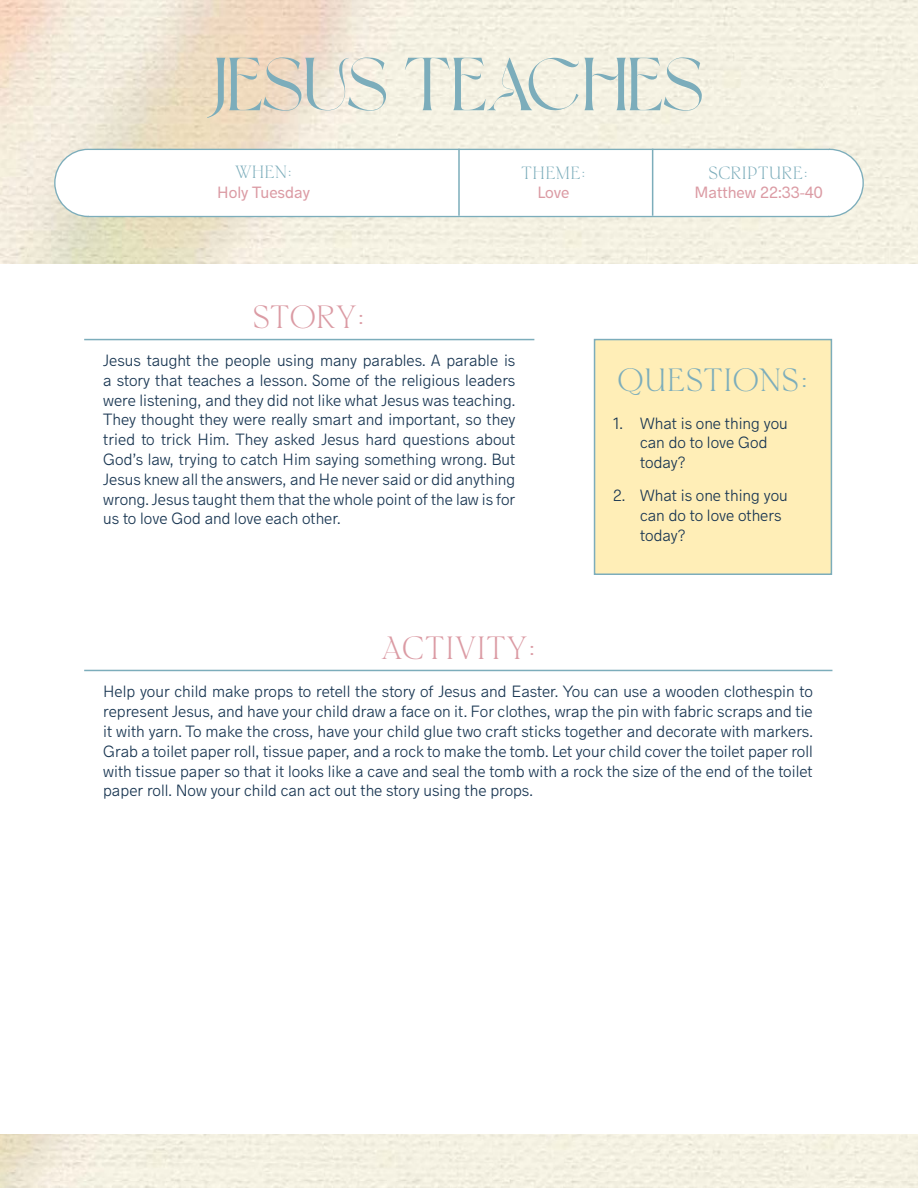
<style>
.page{position:relative;width:918px;height:1188px;background:#fff}
.page>*{position:absolute;margin:0;border:0;box-sizing:border-box;transform-origin:0 0}
.t1{font:75px "Carl Brown";letter-spacing:-.015em;color:#7cadbb}
.t2{font:30px "HV Florentino";letter-spacing:.005em;color:#db9ba4}
.t3{font:30px "HV Florentino";letter-spacing:.035em;color:#7cadbb}
.t4{font:300 16.5px/19.8px "Hanken Sans";color:#193652;text-align:justify}
.t5{font:16.5px "Hanken Sans";color:#db9ba4}
.t6{font:16.5px "HV Florentino";letter-spacing:.03em;color:#7cadbb}
</style>
<div class="page">
<svg style="left:53px;top:148px;width:812px;height:70px"></svg>
<hr style="left:652px;top:149px;width:1px;height:67px;background:#7cadbb">
<hr style="left:458px;top:149px;width:2px;height:67px;background:#7cadbb">
<hr style="left:84px;top:339px;width:450px;height:1px;background:#7cadbb">
<hr style="left:84px;top:670px;width:748px;height:1px;background:#7cadbb">
<div style="left:594px;top:339px;width:238px;height:236px;background:#ffeeb7;border:2px solid #7cadbb"></div>
<h1 class="t1" style="left:214px;top:43px;width:491px">JESUS TEACHES</h1>
<p class="t6" style="left:235px;top:160px;width:59px">WHEN:</p>
<p class="t5" style="left:217px;top:180px;width:94px">Holy Tuesday</p>
<p class="t6" style="left:521px;top:160px;width:66px">THEME:</p>
<p class="t5" style="left:537px;top:180px;width:34px">Love</p>
<p class="t6" style="left:709px;top:160px;width:101px">SCRIPTURE:</p>
<p class="t5" style="left:695px;top:180px;width:130px">Matthew 22:33-40</p>
<h2 class="t2" style="left:253px;top:294px;width:114px">STORY:</h2>
<p class="t4" style="left:103px;top:349px;width:414px">Jesus taught the people using many parables. A parable is a story that teaches a lesson. Some of the religious leaders were listening, and they did not like what Jesus was teaching.<br>They thought they were really smart and important, so they tried to trick Him. They asked Jesus hard questions about God’s law, trying to catch Him saying something wrong. But Jesus knew all the answers, and He never said or did anything wrong. Jesus taught them that the whole point of the law is for us to love God and love each other.</p>
<h2 class="t2" style="left:380px;top:625px;width:157px">ACTIVITY:</h2>
<h2 class="t3" style="left:618px;top:358px;width:193px">QUESTIONS:</h2>
<p class="t4" style="left:640px;top:412px;width:149px;text-align:left;text-indent:-27px">1. What is one thing you can do to love God today?</p>
<p class="t4" style="left:640px;top:484px;width:149px;text-align:left;text-indent:-27px">2. What is one thing you can do to love others today?</p>
<p class="t4" style="left:103px;top:680px;width:711px">Help your child make props to retell the story of Jesus and Easter. You can use a wooden clothespin to represent Jesus, and have your child draw a face on it. For clothes, wrap the pin with fabric scraps and tie it with yarn. To make the cross, have your child glue two craft sticks together and decorate with markers.<br>Grab a toilet paper roll, tissue paper, and a rock to make the tomb. Let your child cover the toilet paper roll with tissue paper so that it looks like a cave and seal the tomb with a rock the size of the end of the toilet paper roll. Now your child can act out the story using the props.</p>
</div>
